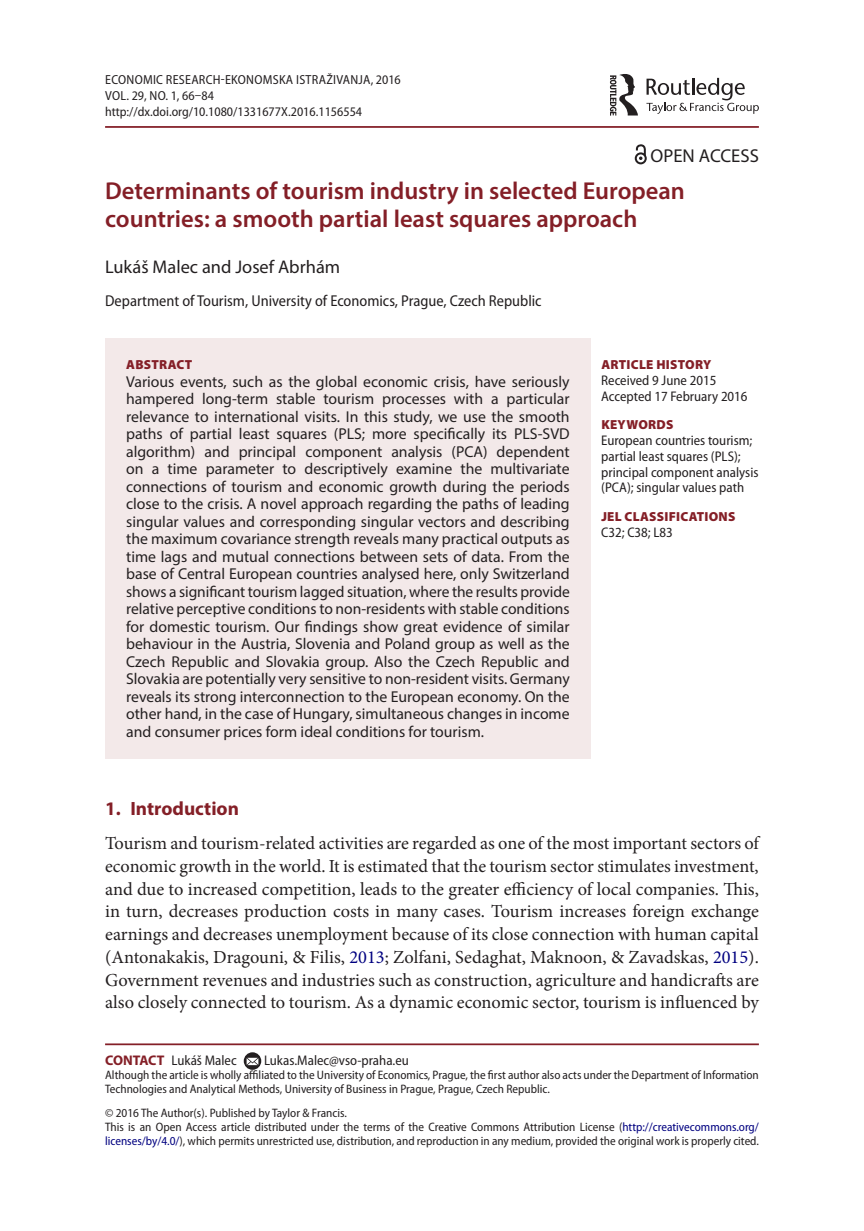
<style>
.page{position:relative;width:864px;height:1231px;background:#fff}
.page>*{position:absolute;margin:0;border:0;box-sizing:border-box;transform-origin:0 0}
.t1{font:600 24.5px/28px "Myriad Pro";color:#841f27}
.t2{font:700 19.25px "Myriad Pro";color:#841f27}
.t3{font:18.72px "Myriad Pro";color:#231f20}
.t4{font:18.38px/22.8px "Minion Pro";color:#231f20;text-align:justify}
.t5{font:18.38px "Myriad Pro";color:#231f20}
.t6{font:15.75px/17.5px "Myriad Pro";color:#231f20;text-align:justify}
.t7{font:semi-condensed 15.75px "Myriad Pro";color:#231f20}
.t8{font:semi-condensed 14px/15.8px "Myriad Pro";color:#231f20}
.t9{font:semi-condensed 13.12px/15.8px "Myriad Pro";color:#231f20}
.t10{font:900 13.12px "Myriad Pro";letter-spacing:.02em;color:#841f27}
.t11{font:semi-condensed 12.25px/14px "Myriad Pro";color:#231f20}
.s1{color:#000080}
.s2{font-weight:700;font-stretch:normal;color:#841f27}
</style>
<div class="page">
<hr style="left:105px;top:126px;width:653px;height:2px;background:#841f27">
<div style="left:105px;top:338px;width:485px;height:420px;background:#f3e9e9"></div>
<hr style="left:105px;top:1043px;width:653px;height:2px;background:#841f27">
<svg style="left:244px;top:1052px;width:17px;height:17px"></svg>
<svg style="left:246px;top:1057px;width:12px;height:7px"></svg>
<svg style="left:646px;top:78px;width:112px;height:36px"></svg>
<svg style="left:609px;top:74px;width:28px;height:42px"></svg>
<svg style="left:634px;top:144px;width:12px;height:20px"></svg>
<p class="t9" style="left:105px;top:72px;width:297px">Economic Research-Ekonomska Istraživanja, 2016<br>VO L. 29, NO. 1, 66–84 http://dx.doi.org/10.1080/1331677X.2016.1156554</p>
<p class="t3" style="left:650px;top:144px;width:110px">OPEN ACCESS</p>
<h1 class="t1" style="left:105px;top:177px;width:581px">Determinants of tourism industry in selected European countries: a smooth partial least squares approach</h1>
<p class="t5" style="left:105px;top:256px;width:236px">Lukáš Malec and Josef Abrhám</p>
<p class="t7" style="left:105px;top:292px;width:438px">Department of Tourism, University of Economics, Prague, Czech Republic</p>
<p class="t10" style="left:126px;top:357px;width:68px">ABSTRACT</p>
<p class="t6" style="left:126px;top:372px;width:445px">Various events, such as the global economic crisis, have seriously hampered long-term stable tourism processes with a particular relevance to international visits. In this study, we use the smooth paths of partial least squares (PLS; more specifically its PLS-SVD algorithm) and principal component analysis (PCA) dependent on a time parameter to descriptively examine the multivariate connections of tourism and economic growth during the periods close to the crisis. A novel approach regarding the paths of leading singular values and corresponding singular vectors and describing the maximum covariance strength reveals many practical outputs as time lags and mutual connections between sets of data. From the base of Central European countries analysed here, only Switzerland shows a significant tourism lagged situation, where the results provide relative perceptive conditions to non-residents with stable conditions for domestic tourism. Our findings show great evidence of similar behaviour in the Austria, Slovenia and Poland group as well as the Czech Republic and Slovakia group. Also the Czech Republic and Slovakia are potentially very sensitive to non-resident visits. Germany reveals its strong interconnection to the European economy. On the other hand, in the case of Hungary, simultaneous changes in income and consumer prices form ideal conditions for tourism.</p>
<p class="t10" style="left:601px;top:357px;width:111px">ARTICLE HISTORY</p>
<p class="t8" style="left:601px;top:372px;width:148px">Received 9 June 2015<br>Accepted 17 February 2016</p>
<p class="t10" style="left:601px;top:417px;width:74px">KEYWORDS</p>
<p class="t8" style="left:601px;top:433px;width:159px">European countries tourism; partial least squares (PLS); principal component analysis (PCA); singular values path</p>
<p class="t10" style="left:601px;top:509px;width:136px">JEL CLASSIFICATIONS</p>
<p class="t8" style="left:601px;top:524px;width:73px">C32; C38; L83</p>
<p class="t2" style="left:105px;top:795px;width:135px">1. Introduction</p>
<p class="t4" style="left:105px;top:831px;width:655px">Tourism and tourism-related activities are regarded as one of the most important sectors of economic growth in the world. It is estimated that the tourism sector stimulates investment, and due to increased competition, leads to the greater efficiency of local companies. This, in turn, decreases production costs in many cases. Tourism increases foreign exchange earnings and decreases unemployment because of its close connection with human capital (Antonakakis, Dragouni, &amp; Filis, <span class="s1">2013</span>; Zolfani, Sedaghat, Maknoon, &amp; Zavadskas, <span class="s1">2015</span>).<br>Government revenues and industries such as construction, agriculture and handicrafts are also closely connected to tourism. As a dynamic economic sector, tourism is influenced by</p>
<p class="t8" style="left:105px;top:1052px;width:133px"><span class="s2">CONTACT</span> Lukáš Malec</p>
<p class="t8" style="left:264px;top:1052px;width:146px">Lukas.Malec@vso-praha.eu</p>
<p class="t11" style="left:105px;top:1068px;width:655px">Although the article is wholly affiliated to the University of Economics, Prague, the first author also acts under the Department of Information<br>Technologies and Analytical Methods, University of Business in Prague, Prague, Czech Republic.</p>
<p class="t11" style="left:105px;top:1106px;width:655px">© 2016 The Author(s). Published by Taylor &amp; Francis.<br>This is an Open Access article distributed under the terms of the Creative Commons Attribution License (<span class="s1">http://creativecommons.org/ licenses/by/4.0/</span>), which permits unrestricted use, distribution, and reproduction in any medium, provided the original work is properly cited.</p>
</div>
